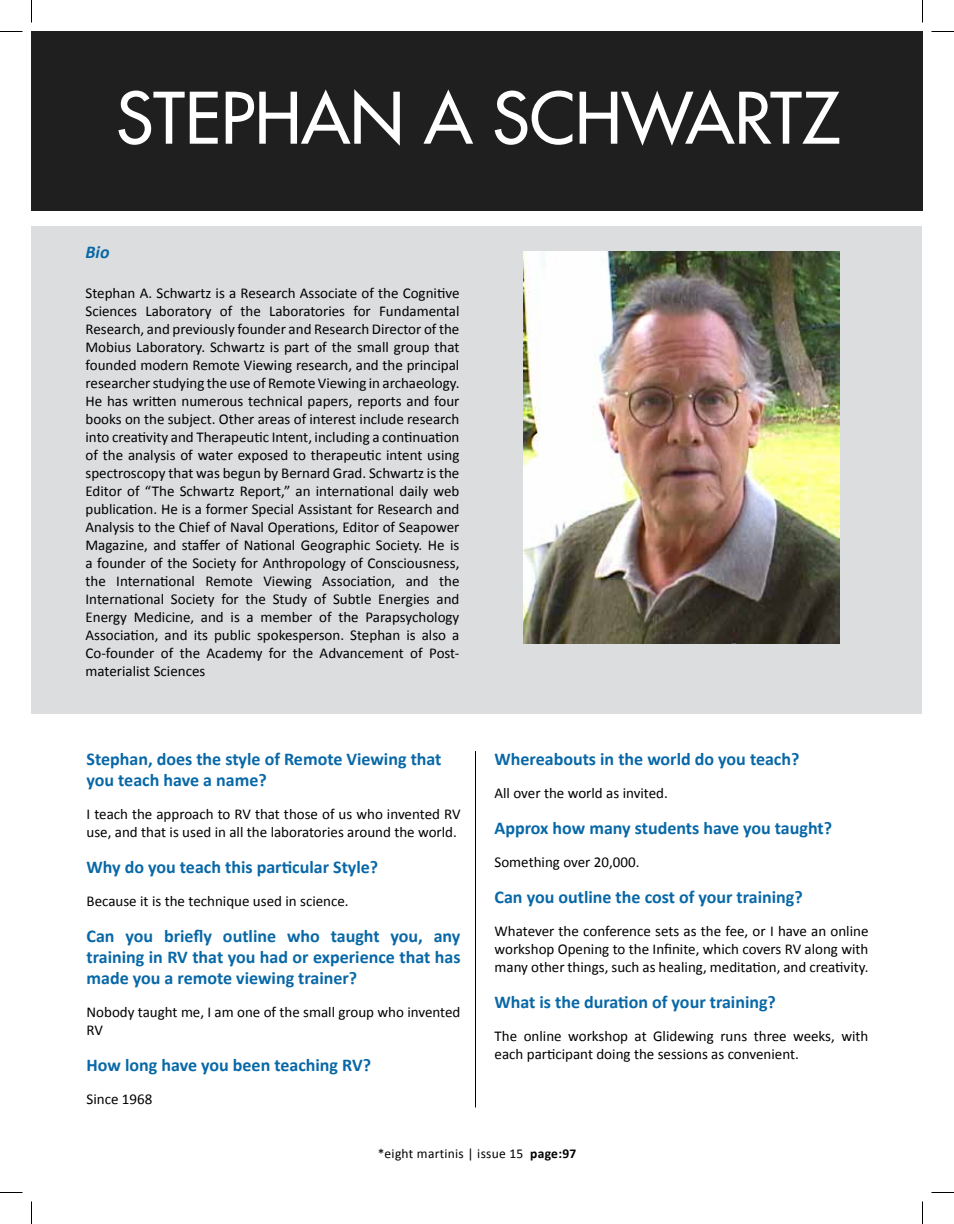
<style>
.page{position:relative;width:954px;height:1224px;background:#fff}
.page>*{position:absolute;margin:0;border:0;box-sizing:border-box;transform-origin:0 0}
.t1{font:69px "Futura LT";color:#fff}
.t2{font:700 18px/21px "Calibri";color:#0868a7}
.t3{font:italic 700 18px "Calibri";color:#0868a7}
.t4{font:15px/18px "Calibri";color:#000}
.t5{font:13.5px "Calibri";letter-spacing:.02em;color:#000}
.s1{font-weight:700}
</style>
<div class="page">
<hr style="left:475px;top:751px;width:1px;height:356px;background:#000">
<div style="left:32px;top:226px;width:890px;height:488px;background:#dcddde"></div>
<div style="left:32px;top:32px;width:890px;height:179px;background:#1f1f1f"></div>
<img style="left:523px;top:252px;width:316px;height:392px">
<svg style="left:0;top:31px;width:22px;height:1px"></svg>
<svg style="left:932px;top:31px;width:22px;height:1px"></svg>
<svg style="left:0;top:1192px;width:22px;height:1px"></svg>
<svg style="left:932px;top:1192px;width:22px;height:1px"></svg>
<svg style="left:31px;top:0;width:1px;height:22px"></svg>
<svg style="left:31px;top:1202px;width:1px;height:22px"></svg>
<svg style="left:922px;top:0;width:1px;height:22px"></svg>
<svg style="left:922px;top:1202px;width:1px;height:22px"></svg>
<h1 class="t1" style="left:116px;top:73px;width:725px">STEPHAN A SCHWARTZ</h1>
<p class="t3" style="left:86px;top:239px;width:26px">Bio</p>
<p class="t4" style="left:86px;top:284px;width:375px;text-align:justify">Stephan A. Schwartz is a Research Associate of the Cognitive Sciences Laboratory of the Laboratories for Fundamental Research, and previously founder and Research Director of the Mobius Laboratory. Schwartz is part of the small group that founded modern Remote Viewing research, and the principal researcher studying the use of Remote Viewing in archaeology.<br>He has written numerous technical papers, reports and four books on the subject. Other areas of interest include research into creativity and Therapeutic Intent, including a continuation of the analysis of water exposed to therapeutic intent using spectroscopy that was begun by Bernard Grad. Schwartz is the Editor of “The Schwartz Report,” an international daily web publication. He is a former Special Assistant for Research and Analysis to the Chief of Naval Operations, Editor of Seapower Magazine, and staffer of National Geographic Society. He is a founder of the Society for Anthropology of Consciousness, the International Remote Viewing Association, and the International Society for the Study of Subtle Energies and Energy Medicine, and is a member of the Parapsychology Association, and its public spokesperson. Stephan is also a Co-founder of the Academy for the Advancement of Post&shy;materialist Sciences</p>
<p class="t2" style="left:87px;top:747px;width:356px">Stephan, does the style of Remote Viewing that you teach have a name?</p>
<p class="t4" style="left:87px;top:804px;width:375px">I teach the approach to RV that those of us who invented RV use, and that is used in all the laboratories around the world.</p>
<p class="t2" style="left:87px;top:855px;width:293px">Why do you teach this particular Style?</p>
<p class="t4" style="left:87px;top:891px;width:264px">Because it is the technique used in science.</p>
<p class="t2" style="left:87px;top:924px;width:375px;text-align:justify">Can you briefly outline who taught you, any training in RV that you had or experience that has made you a remote viewing trainer?</p>
<p class="t4" style="left:87px;top:1002px;width:375px">Nobody taught me, I am one of the small group who invented<br>RV</p>
<p class="t2" style="left:87px;top:1053px;width:286px">How long have you been teaching RV?</p>
<p class="t4" style="left:87px;top:1089px;width:67px">Since 1968</p>
<p class="t2" style="left:495px;top:747px;width:306px">Whereabouts in the world do you teach?</p>
<p class="t4" style="left:495px;top:783px;width:175px">All over the world as invited.</p>
<p class="t2" style="left:495px;top:816px;width:339px">Approx how many students have you taught?</p>
<p class="t4" style="left:495px;top:852px;width:146px">Something over 20,000.</p>
<p class="t2" style="left:495px;top:885px;width:310px">Can you outline the cost of your training?</p>
<p class="t4" style="left:495px;top:921px;width:375px;text-align:justify">Whatever the conference sets as the fee, or I have an online workshop Opening to the Infinite, which covers RV along with many other things, such as healing, meditation, and creativity.</p>
<p class="t2" style="left:495px;top:990px;width:283px">What is the duration of your training?</p>
<p class="t4" style="left:495px;top:1026px;width:375px">The online workshop at Glidewing runs three weeks, with each participant doing the sessions as convenient.</p>
<p class="t5" style="left:378px;top:1145px;width:200px">*eight martinis | issue 15 <span class="s1">page:97</span></p>
</div>
